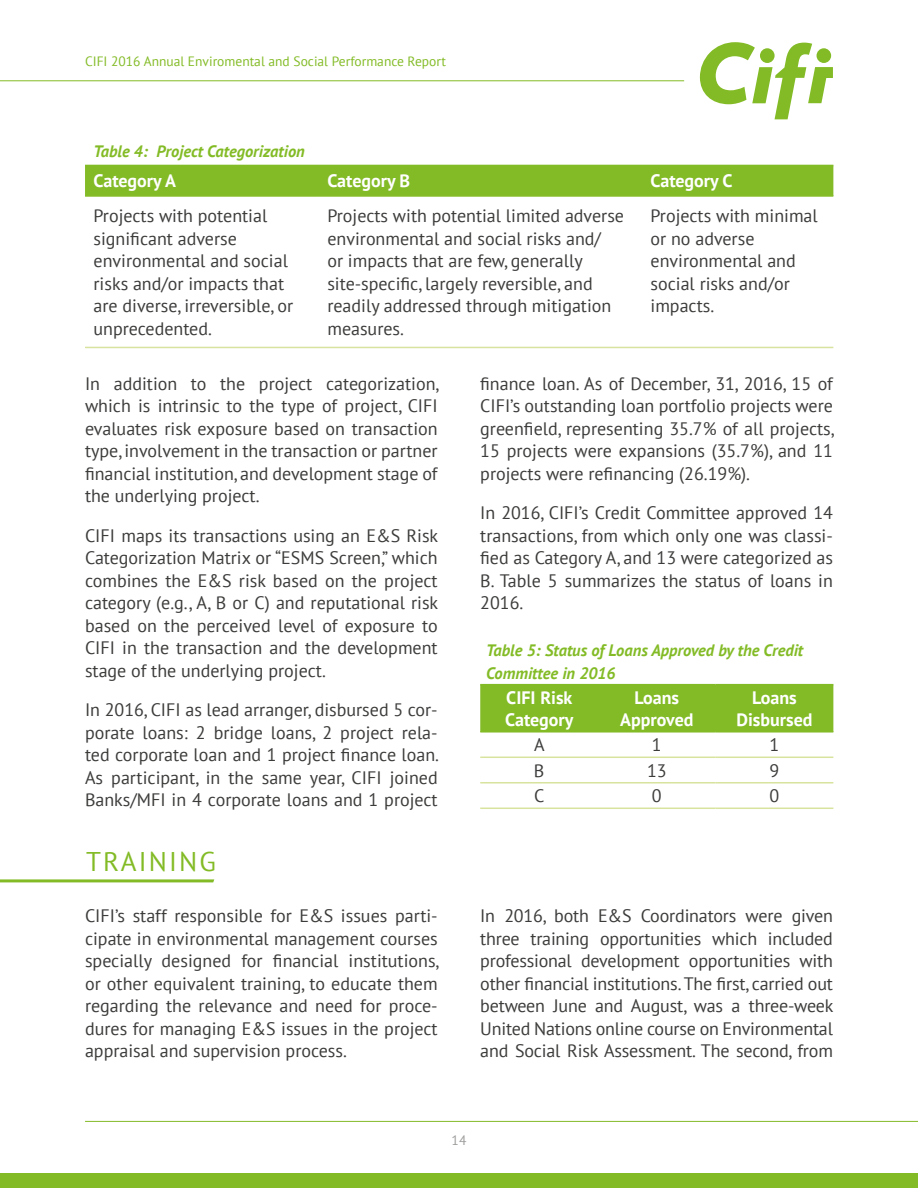
<style>
.page{position:relative;width:918px;height:1188px;background:#fff}
.page>*{position:absolute;margin:0;border:0;box-sizing:border-box;transform-origin:0 0}
.t1{font:27px "PT Sans";letter-spacing:.08em;color:#83bb26}
.t2{font:18px/22.5px "PT Sans";color:#3c3c3b;text-align:justify}
.t3{font:700 18px/21.6px "PT Sans";color:#fff;text-align:center}
.t4{font:italic 700 16.5px/22.5px "PT Sans";color:#83bb26}
.t5{font:13.5px "PT Sans";color:#83bb26}
.t6{font:13.5px "PT Sans";color:#9d9d9c}
</style>
<div class="page">
<div style="left:0;top:1174px;width:918px;height:14px;background:#83bb26"></div>
<svg style="left:700px;top:42px;width:133px;height:77px"></svg>
<hr style="left:0;top:80px;width:684px;height:1px;background:#83bb26">
<hr style="left:85px;top:1121px;width:833px;height:1px;background:#83bb26">
<div style="left:85px;top:166px;width:748px;height:29px;background:#83bb26"></div>
<hr style="left:85px;top:347px;width:234px;height:1px;background:#d8e39d">
<hr style="left:319px;top:347px;width:323px;height:1px;background:#d8e39d">
<hr style="left:642px;top:347px;width:191px;height:1px;background:#d8e39d">
<hr style="left:85px;top:165px;width:234px;height:1px;background:#83bb26">
<hr style="left:319px;top:165px;width:323px;height:1px;background:#83bb26">
<hr style="left:642px;top:165px;width:191px;height:1px;background:#83bb26">
<hr style="left:85px;top:195px;width:234px;height:2px;background:#83bb26">
<hr style="left:319px;top:195px;width:323px;height:2px;background:#83bb26">
<hr style="left:642px;top:195px;width:191px;height:2px;background:#83bb26">
<div style="left:480px;top:685px;width:353px;height:46px;background:#83bb26"></div>
<hr style="left:480px;top:757px;width:118px;height:1px;background:#d8e39d">
<hr style="left:598px;top:757px;width:118px;height:1px;background:#d8e39d">
<hr style="left:716px;top:757px;width:117px;height:1px;background:#d8e39d">
<hr style="left:480px;top:782px;width:118px;height:2px;background:#d8e39d">
<hr style="left:598px;top:782px;width:118px;height:2px;background:#d8e39d">
<hr style="left:716px;top:782px;width:117px;height:2px;background:#d8e39d">
<hr style="left:480px;top:808px;width:118px;height:1px;background:#d8e39d">
<hr style="left:598px;top:808px;width:118px;height:1px;background:#d8e39d">
<hr style="left:716px;top:808px;width:117px;height:1px;background:#d8e39d">
<hr style="left:480px;top:684px;width:118px;height:1px;background:#83bb26">
<hr style="left:598px;top:684px;width:118px;height:1px;background:#83bb26">
<hr style="left:716px;top:684px;width:117px;height:1px;background:#83bb26">
<hr style="left:480px;top:731px;width:118px;height:2px;background:#83bb26">
<hr style="left:598px;top:731px;width:118px;height:2px;background:#83bb26">
<hr style="left:716px;top:731px;width:117px;height:2px;background:#83bb26">
<svg style="left:0;top:879px;width:214px;height:3px"></svg>
<p class="t5" style="left:85px;top:53px;width:362px">CIFI 2016 Annual Enviromental and Social Performance Report</p>
<p class="t4" style="left:94px;top:140px;width:213px">Table 4: Project Categorization</p>
<p class="t3" style="left:94px;top:170px;width:84px">Category A</p>
<p class="t3" style="left:327px;top:170px;width:84px">Category B</p>
<p class="t3" style="left:651px;top:170px;width:84px">Category C</p>
<p class="t2" style="left:94px;top:204px;width:201px;text-align:left">Projects with potential significant adverse environmental and social risks and/or impacts that are diverse, irreversible, or unprecedented.</p>
<p class="t2" style="left:327px;top:204px;width:298px;text-align:left">Projects with potential limited adverse environmental and social risks and/<br>or impacts that are few, generally site-specific, largely reversible, and readily addressed through mitigation measures.</p>
<p class="t2" style="left:651px;top:204px;width:169px;text-align:left">Projects with minimal or no adverse environmental and social risks and/or impacts.</p>
<p class="t2" style="left:85px;top:372px;width:356px">In addition to the project categorization, which is intrinsic to the type of project, CIFI evaluates risk exposure based on transaction type, involvement in the transaction or partner financial institution, and development stage of the underlying project.</p>
<p class="t2" style="left:85px;top:524px;width:355px">CIFI maps its transactions using an E&amp;S Risk Categorization Matrix or “ESMS Screen,” which combines the E&amp;S risk based on the project category (e.g., A, B or C) and reputational risk based on the perceived level of exposure to CIFI in the transaction and the development stage of the underlying project.</p>
<p class="t2" style="left:85px;top:698px;width:356px">In 2016, CIFI as lead arranger, disbursed 5 cor&shy;porate loans: 2 bridge loans, 2 project rela&shy;ted corporate loan and 1 project finance loan.<br>As participant, in the same year, CIFI joined Banks/MFI in 4 corporate loans and 1 project</p>
<p class="t2" style="left:480px;top:372px;width:356px">finance loan. As of December, 31, 2016, 15 of CIFI’s outstanding loan portfolio projects were greenfield, representing 35.7% of all projects, 15 projects were expansions (35.7%), and 11 projects were refinancing (26.19%).</p>
<p class="t2" style="left:480px;top:501px;width:354px">In 2016, CIFI’s Credit Committee approved 14 transactions, from which only one was classi&shy;fied as Category A, and 13 were categorized as B. Table 5 summarizes the status of loans in 2016.</p>
<p class="t4" style="left:486px;top:639px;width:318px">Table 5: Status of Loans Approved by the Credit<br>Committee in 2016</p>
<p class="t3" style="left:505px;top:687px;width:70px;text-align:left">CIFI Risk<br>Category</p>
<p class="t3" style="left:620px;top:687px;width:75px">Loans<br>Approved</p>
<p class="t3" style="left:736px;top:687px;width:78px">Loans<br>Disbursed</p>
<p class="t2" style="left:534px;top:733px;width:12px">A</p>
<p class="t2" style="left:652px;top:733px;width:11px">1</p>
<p class="t2" style="left:770px;top:733px;width:11px">1</p>
<p class="t2" style="left:534px;top:759px;width:12px">B</p>
<p class="t2" style="left:647px;top:759px;width:21px">13</p>
<p class="t2" style="left:770px;top:759px;width:11px">9</p>
<p class="t2" style="left:534px;top:784px;width:12px">C</p>
<p class="t2" style="left:652px;top:784px;width:11px">0</p>
<p class="t2" style="left:770px;top:784px;width:11px">0</p>
<h1 class="t1" style="left:86px;top:845px;width:131px">TRAINING</h1>
<p class="t2" style="left:85px;top:904px;width:356px">CIFI’s staff responsible for E&amp;S issues parti&shy;cipate in environmental management courses specially designed for financial institutions, or other equivalent training, to educate them regarding the relevance and need for proce&shy;dures for managing E&amp;S issues in the project appraisal and supervision process.</p>
<p class="t2" style="left:480px;top:904px;width:355px">In 2016, both E&amp;S Coordinators were given three training opportunities which included professional development opportunities with other financial institutions. The first, carried out between June and August, was a three-week United Nations online course on Environmental and Social Risk Assessment. The second, from</p>
<p class="t6" style="left:452px;top:1131px;width:16px">14</p>
</div>
